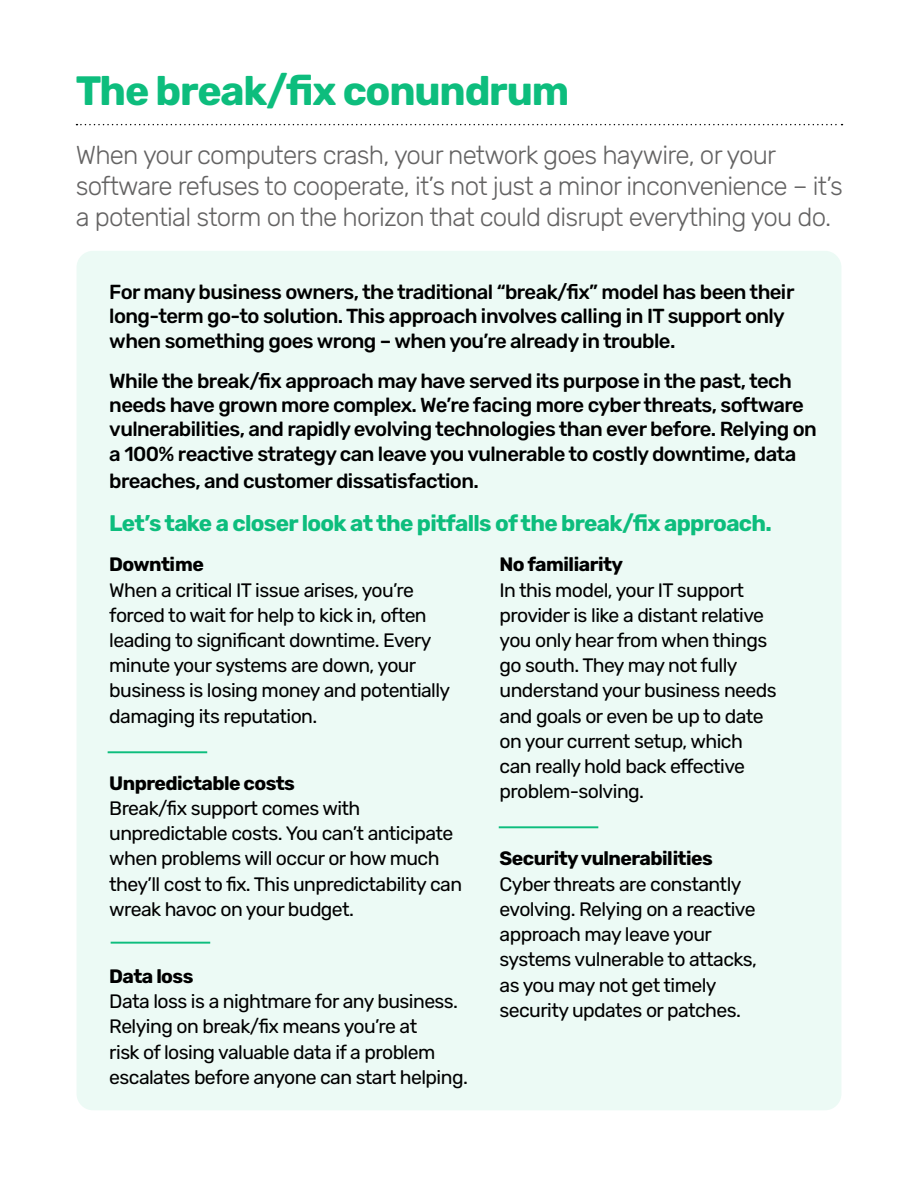
<style>
.page{position:relative;width:918px;height:1188px;background:#fff}
.page>*{position:absolute;margin:0;border:0;box-sizing:border-box;transform-origin:0 0}
.t1{font:700 40.95px "Rubik";letter-spacing:-.03em;color:#0dbd7d}
.t2{font:300 25.95px/31px "Rubik";letter-spacing:-.03em;color:#646363}
.t3{font:700 22.5px "Rubik";letter-spacing:-.03em;color:#0dbd7d}
.t4{font:500 20.25px/24.3px "Rubik";letter-spacing:-.03em;color:#000}
.t5{font:19.35px/25.2px "Rubik";letter-spacing:-.03em;color:#000}
.t6{font:700 19.35px "Rubik";letter-spacing:-.03em;color:#000}
</style>
<div class="page">
<div style="left:77px;top:251px;width:764px;height:859px;background:#ecfaf5;border-radius:17px"></div>
<svg style="left:76px;top:124px;width:767px;height:1px"></svg>
<hr style="left:108px;top:751px;width:99px;height:2px;background:#0dbd7d">
<hr style="left:111px;top:942px;width:99px;height:2px;background:#0dbd7d">
<hr style="left:499px;top:826px;width:99px;height:2px;background:#0dbd7d">
<h1 class="t1" style="left:76px;top:68px;width:495px">The break/fix conundrum</h1>
<h2 class="t2" style="left:76px;top:140px;width:769px">When your computers crash, your network goes haywire, or your software refuses to cooperate, it’s not just a minor inconvenience – it’s a potential storm on the horizon that could disrupt everything you do.</h2>
<p class="t4" style="left:109px;top:280px;width:687px">For many business owners, the traditional “break/fix” model has been their long-term go-to solution. This approach involves calling in IT support only when something goes wrong – when you’re already in trouble.</p>
<p class="t4" style="left:109px;top:369px;width:709px">While the break/fix approach may have served its purpose in the past, tech needs have grown more complex. We’re facing more cyber threats, software vulnerabilities, and rapidly evolving technologies than ever before. Relying on a 100% reactive strategy can leave you vulnerable to costly downtime, data</p>
<p class="t4" style="left:109px;top:469px;width:371px">breaches, and customer dissatisfaction.</p>
<p class="t3" style="left:109px;top:510px;width:664px">Let’s take a closer look at the pitfalls of the break/fix approach.</p>
<p class="t6" style="left:109px;top:554px;width:96px">Downtime</p>
<p class="t5" style="left:109px;top:578px;width:342px">When a critical IT issue arises, you’re forced to wait for help to kick in, often leading to significant downtime. Every minute your systems are down, your business is losing money and potentially damaging its reputation.</p>
<p class="t6" style="left:500px;top:554px;width:125px">No familiarity</p>
<p class="t5" style="left:500px;top:578px;width:279px">In this model, your IT support provider is like a distant relative you only hear from when things go south. They may not fully understand your business needs and goals or even be up to date on your current setup, which can really hold back effective problem-solving.</p>
<p class="t6" style="left:109px;top:772px;width:187px">Unpredictable costs</p>
<p class="t5" style="left:109px;top:796px;width:354px">Break/fix support comes with unpredictable costs. You can’t anticipate when problems will occur or how much they’ll cost to fix. This unpredictability can wreak havoc on your budget.</p>
<p class="t6" style="left:500px;top:848px;width:215px">Security vulnerabilities</p>
<p class="t5" style="left:500px;top:872px;width:259px">Cyber threats are constantly evolving. Relying on a reactive approach may leave your systems vulnerable to attacks, as you may not get timely security updates or patches.</p>
<p class="t6" style="left:109px;top:965px;width:86px">Data loss</p>
<p class="t5" style="left:109px;top:989px;width:360px">Data loss is a nightmare for any business.<br>Relying on break/fix means you’re at<br>risk of losing valuable data if a problem escalates before anyone can start helping.</p>
</div>
